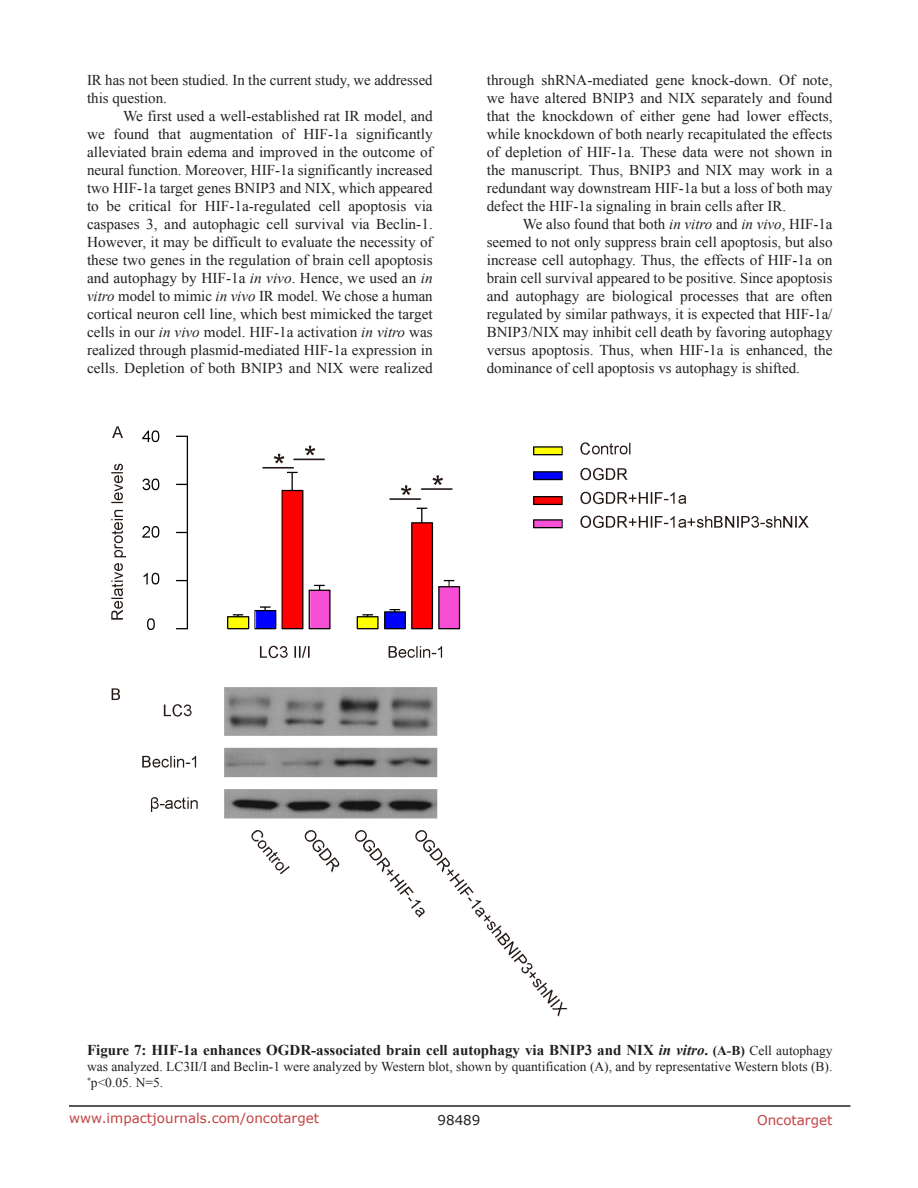
<style>
.page{position:relative;width:918px;height:1188px;background:#fff}
.page>*{position:absolute;margin:0;border:0;box-sizing:border-box;transform-origin:0 0}
.BodyText{font:15px/18px "Times New Roman";color:#231f20;text-align:justify}
.figuretext{font:700 15px "Times New Roman";color:#231f20}
.figuretext-2{font:13.5px/16.2px "Times New Roman";color:#231f20}
.t1{font:13.5px "Verdana";color:#c24141}
.t2{font:13.5px "Verdana";color:#231f20}
.s1{font-style:italic}
.s2{font-size:13.5px}
.s3{font-weight:400;font-size:13.5px}
</style>
<div class="page">
<hr style="left:69px;top:1105px;width:781px;height:2px;background:#231f20">
<img style="left:111px;top:426px;width:698px;height:591px">
<p class="BodyText" style="left:87px;top:71px;width:347px">IR has not been studied. In the current study, we addressed this question.</p>
<p class="BodyText" style="left:87px;top:107px;width:347px;text-indent:36px">We first used a well-established rat IR model, and we found that augmentation of HIF-1a significantly alleviated brain edema and improved in the outcome of neural function. Moreover, HIF-1a significantly increased two HIF-1a target genes BNIP3 and NIX, which appeared to be critical for HIF-1a-regulated cell apoptosis via caspases 3, and autophagic cell survival via Beclin-1.<br>However, it may be difficult to evaluate the necessity of these two genes in the regulation of brain cell apoptosis and autophagy by HIF-1a <span class="s1">in vivo</span>. Hence, we used an <span class="s1">in vitro</span> model to mimic <span class="s1">in vivo</span> IR model. We chose a human cortical neuron cell line, which best mimicked the target cells in our <span class="s1">in vivo</span> model. HIF-1a activation <span class="s1">in vitro</span> was realized through plasmid-mediated HIF-1a expression in cells. Depletion of both BNIP3 and NIX were realized</p>
<p class="BodyText" style="left:487px;top:71px;width:347px">through shRNA-mediated gene knock-down. Of note, we have altered BNIP3 and NIX separately and found that the knockdown of either gene had lower effects, while knockdown of both nearly recapitulated the effects of depletion of HIF-1a. These data were not shown in the manuscript. Thus, BNIP3 and NIX may work in a redundant way downstream HIF-1a but a loss of both may defect the HIF-1a signaling in brain cells after IR.</p>
<p class="BodyText" style="left:487px;top:215px;width:347px;text-indent:36px">We also found that both <span class="s1">in vitro</span> and <span class="s1">in vivo</span>, HIF-1a seemed to not only suppress brain cell apoptosis, but also increase cell autophagy. Thus, the effects of HIF-1a on brain cell survival appeared to be positive. Since apoptosis and autophagy are biological processes that are often regulated by similar pathways, it is expected that HIF-1a/ BNIP3/NIX may inhibit cell death by favoring autophagy versus apoptosis. Thus, when HIF-1a is enhanced, the dominance of cell apoptosis vs autophagy is shifted.</p>
<p class="figuretext" style="left:87px;top:1039px;width:747px">Figure 7: HIF-1a enhances OGDR-associated brain cell autophagy via BNIP3 and NIX <span class="s1">in vitro</span>. <span class="s2">(A-B)</span> <span class="s3">Cell autophagy</span></p>
<p class="figuretext-2" style="left:87px;top:1058px;width:747px">was analyzed. LC3II/I and Beclin-1 were analyzed by Western blot, shown by quantification (A), and by representative Western blots (B). <sup>*</sup>p&lt;0.05. N=5.</p>
<p class="t1" style="left:69px;top:1109px;width:252px">www.impactjournals.com/oncotarget</p>
<p class="t2" style="left:438px;top:1111px;width:44px">98489</p>
<p class="t1" style="left:757px;top:1111px;width:77px">Oncotarget</p>
</div>
